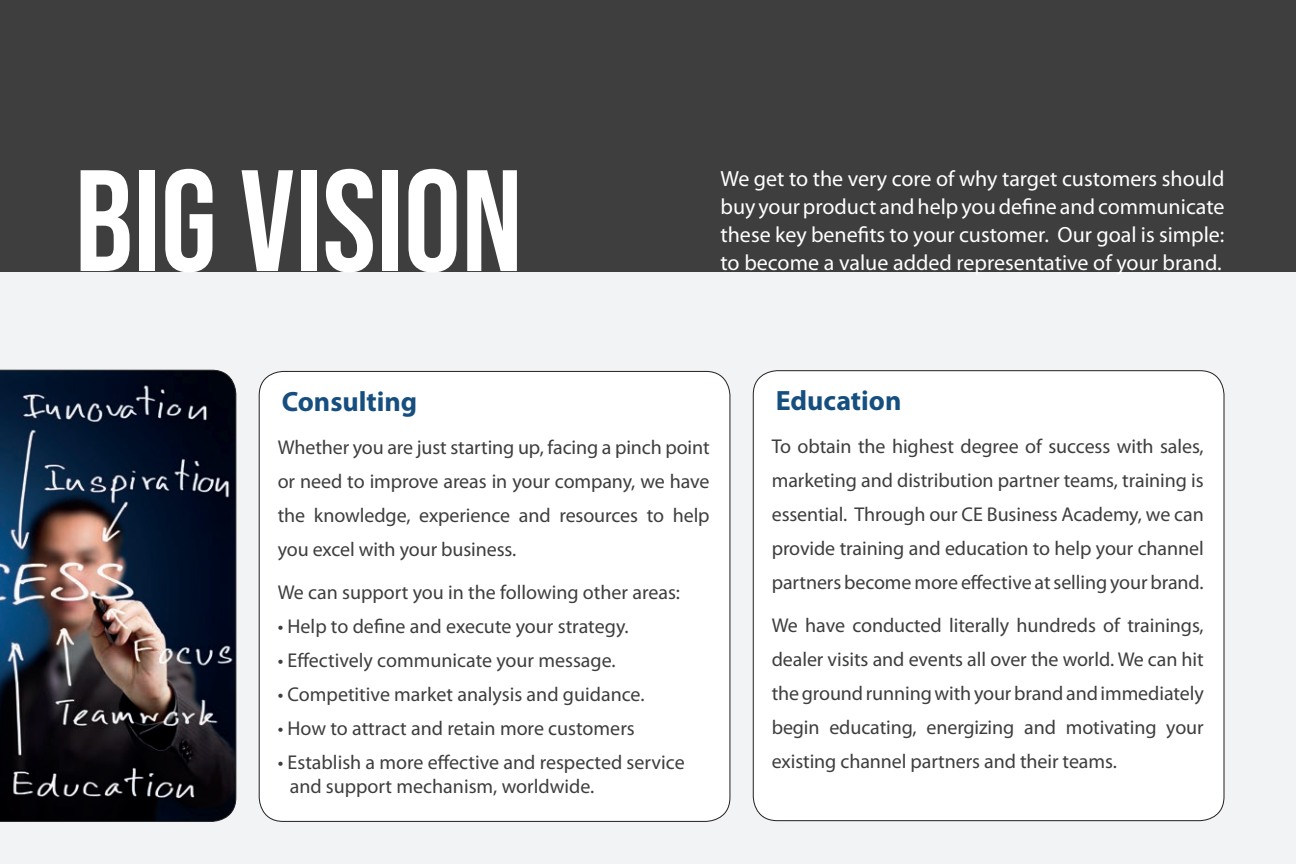
<style>
.page{position:relative;width:1296px;height:864px;background:#fff}
.page>*{position:absolute;margin:0;border:0;box-sizing:border-box;transform-origin:0 0}
.t1{font:144px "Bebas Neue";color:#fff}
.t2{font:700 28px "Myriad Pro";color:#164f7f}
.t3{font:22px/28px "Myriad Pro";color:#fff;text-align:justify}
.t4{font:20px/34px "Myriad Pro";color:#3e3e3f;text-align:justify}
</style>
<div class="page">
<div style="left:0;top:271px;width:1296px;height:593px;background:#f2f3f4"></div>
<div style="left:0;top:0;width:1296px;height:271px;background:#3e3e3f"></div>
<div style="left:753px;top:371px;width:471px;height:450px;background:#fff;border-radius:24px"></div>
<div style="left:259px;top:371px;width:471px;height:450px;background:#fff;border-radius:24px"></div>
<img style="left:0;top:370px;width:236px;height:452px">
<p class="t1" style="left:75px;top:140px;width:450px">BIG VISION</p>
<p class="t3" style="left:720px;top:164px;width:506px">We get to the very core of why target customers should buy your product and help you define and communicate these key benefits to your customer. Our goal is simple:</p>
<p class="t3" style="left:720px;top:248px;width:503px">to become a value added representative of your brand.</p>
<p class="t2" style="left:282px;top:383px;width:137px">Consulting</p>
<p class="t4" style="left:278px;top:430px;width:434px">Whether you are just starting up, facing a pinch point or need to improve areas in your company, we have the knowledge, experience and resources to help you excel with your business.</p>
<p class="t4" style="left:278px;top:575px;width:404px">We can support you in the following other areas:</p>
<p class="t4" style="left:278px;top:609px;width:353px">• Help to define and execute your strategy.</p>
<p class="t4" style="left:278px;top:643px;width:340px">• Effectively communicate your message.</p>
<p class="t4" style="left:278px;top:677px;width:368px">• Competitive market analysis and guidance.</p>
<p class="t4" style="left:278px;top:711px;width:359px">• How to attract and retain more customers</p>
<p class="t4" style="left:290px;top:750px;width:397px;line-height:24px;text-indent:-12px">• Establish a more effective and respected service and support mechanism, worldwide.</p>
<p class="t2" style="left:776px;top:383px;width:127px">Education</p>
<p class="t4" style="left:772px;top:429px;width:434px">To obtain the highest degree of success with sales, marketing and distribution partner teams, training is essential. Through our CE Business Academy, we can provide training and education to help your channel partners become more effective at selling your brand.</p>
<p class="t4" style="left:772px;top:608px;width:434px">We have conducted literally hundreds of trainings, dealer visits and events all over the world. We can hit the ground running with your brand and immediately begin educating, energizing and motivating your existing channel partners and their teams.</p>
</div>
